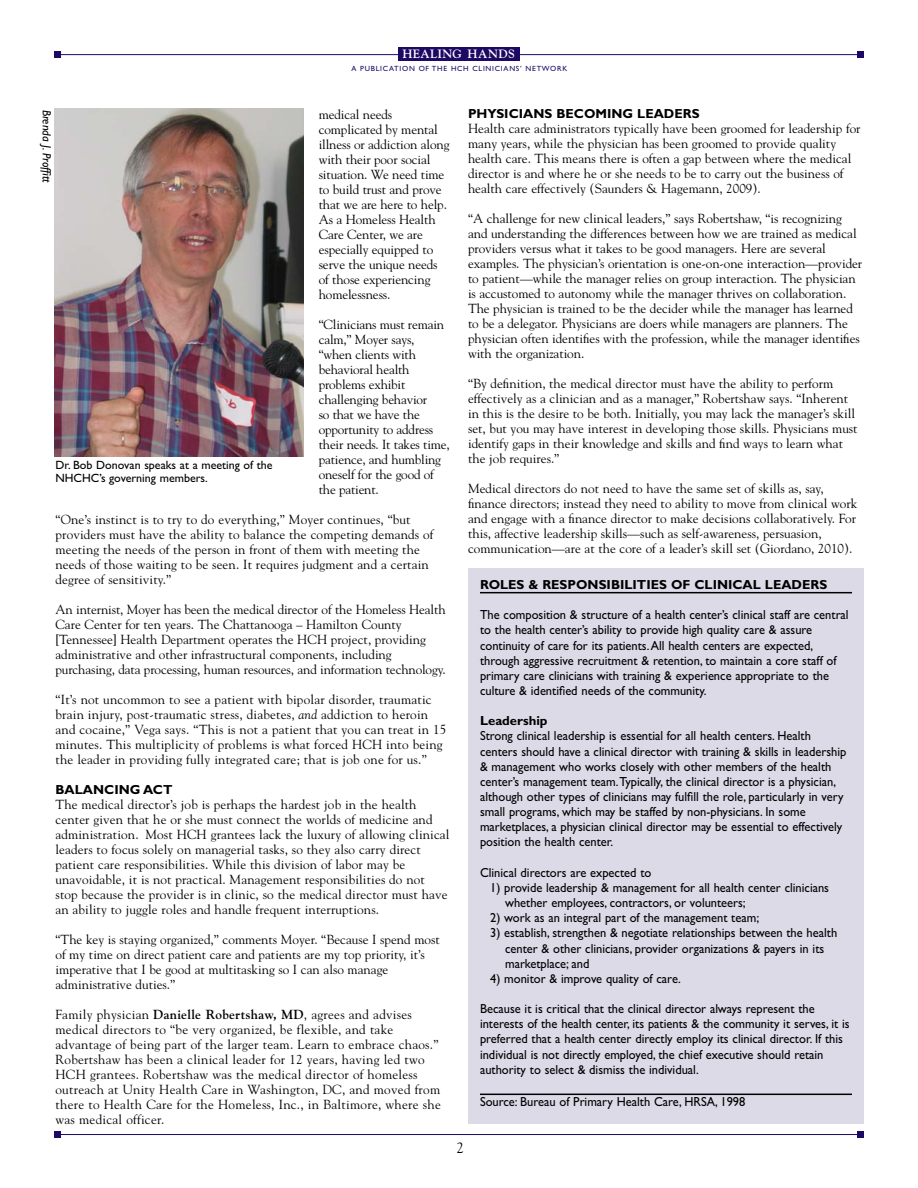
<style>
.page{position:relative;width:918px;height:1188px;background:#fff}
.page>*{position:absolute;margin:0;border:0;box-sizing:border-box;transform-origin:0 0}
.t1{font:15px "Goudy";color:#000}
.t2{font:13.2px/15px "Goudy";color:#000}
.t3{font:13.2px/15.1px "Gill Sans";color:#000;scale:.95 1}
.t4{font:13.2px/15px "Goudy";letter-spacing:.02em;color:#000}
.t5{font:700 13.2px "Gill Sans";color:#000}
.t6{font:12px/13.5px "Gill Sans";color:#000}
.t7{font:italic 12px "Gill Sans";color:#000}
.t8{font:700 12px "Goudy";letter-spacing:.03em;color:#fff}
.t9{font:7.5px "Gill Sans";letter-spacing:.1em;color:#1d0964}
.s1{font-family:"Goudy Italic Os F"}
.s2{font-weight:700}
</style>
<div class="page">
<img style="left:54px;top:108px;width:250px;height:348px">
<div style="left:468px;top:568px;width:396px;height:555px;background:#dddae8"></div>
<hr style="left:480px;top:592px;width:372px;height:1px;background:#000">
<hr style="left:480px;top:1094px;width:372px;height:1px;background:#000">
<hr style="left:54px;top:1134px;width:810px;height:1px;background:#1d0964">
<div style="left:857px;top:1131px;width:7px;height:7px;background:#1d0964"></div>
<div style="left:54px;top:1131px;width:7px;height:7px;background:#1d0964"></div>
<hr style="left:54px;top:54px;width:810px;height:1px;background:#1d0964">
<div style="left:857px;top:51px;width:7px;height:7px;background:#1d0964"></div>
<div style="left:54px;top:51px;width:7px;height:7px;background:#1d0964"></div>
<div style="left:398px;top:47px;width:122px;height:14px;background:#1d0964"></div>
<p class="t8" style="left:403px;top:47px;width:114px">HEALING HANDS</p>
<p class="t9" style="left:351px;top:64px;width:217px">A PUBLICATION OF THE HCH CLINICIANS’ NETWORK</p>
<p class="t2" style="left:319px;top:107px;width:132px">medical needs complicated by mental illness or addiction along with their poor social situation. We need time to build trust and prove that we are here to help.<br>As a Homeless Health<br>Care Center, we are especially equipped to serve the unique needs of those experiencing homelessness.</p>
<p class="t2" style="left:319px;top:317px;width:133px">“Clinicians must remain calm,” Moyer says, “when clients with behavioral health problems exhibit challenging behavior<br>so that we have the opportunity to address their needs. It takes time, patience, and humbling oneself for the good of the patient.</p>
<p class="t2" style="left:56px;top:512px;width:379px">“One’s instinct is to try to do everything,” Moyer continues, “but providers must have the ability to balance the competing demands of meeting the needs of the person in front of them with meeting the needs of those waiting to be seen. It requires judgment and a certain degree of sensitivity.”</p>
<p class="t2" style="left:56px;top:602px;width:392px">An internist, Moyer has been the medical director of the Homeless Health Care Center for ten years. The Chattanooga – Hamilton County [Tennessee] Health Department operates the HCH project, providing administrative and other infrastructural components, including purchasing, data processing, human resources, and information technology.</p>
<p class="t2" style="left:55px;top:692px;width:392px">“It’s not uncommon to see a patient with bipolar disorder, traumatic brain injury, post-traumatic stress, diabetes, <span class="s1">and</span> addiction to heroin and cocaine,” Vega says. “This is not a patient that you can treat in 15 minutes. This multiplicity of problems is what forced HCH into being the leader in providing fully integrated care; that is job one for us.”</p>
<p class="t5" style="left:56px;top:785px;width:119px">BALANCING ACT</p>
<p class="t2" style="left:56px;top:797px;width:396px">The medical director’s job is perhaps the hardest job in the health center given that he or she must connect the worlds of medicine and administration. Most HCH grantees lack the luxury of allowing clinical leaders to focus solely on managerial tasks, so they also carry direct patient care responsibilities. While this division of labor may be unavoidable, it is not practical. Management responsibilities do not stop because the provider is in clinic, so the medical director must have an ability to juggle roles and handle frequent interruptions.</p>
<p class="t2" style="left:56px;top:932px;width:386px">“The key is staying organized,” comments Moyer. “Because I spend most of my time on direct patient care and patients are my top priority, it’s imperative that I be good at multitasking so I can also manage administrative duties.”</p>
<p class="t4" style="left:55px;top:1007px;width:387px">Family physician <span class="s2">Danielle Robertshaw, MD</span>, agrees and advises medical directors to “be very organized, be flexible, and take advantage of being part of the larger team. Learn to embrace chaos.” Robertshaw has been a clinical leader for 12 years, having led two HCH grantees. Robertshaw was the medical director of homeless outreach at Unity Health Care in Washington, DC, and moved from there to Health Care for the Homeless, Inc., in Baltimore, where she was medical officer.</p>
<p class="t7" style="left:51px;top:110px;width:75px;rotate:90deg">Brenda J. Proffitt</p>
<p class="t6" style="left:56px;top:458px;width:219px">Dr. Bob Donovan speaks at a meeting of the<br>NHCHC’s governing members.</p>
<p class="t5" style="left:468px;top:109px;width:233px">PHYSICIANS BECOMING LEADERS</p>
<p class="t2" style="left:468px;top:121px;width:394px">Health care administrators typically have been groomed for leadership for many years, while the physician has been groomed to provide quality health care. This means there is often a gap between where the medical director is and where he or she needs to be to carry out the business of health care effectively (Saunders &amp; Hagemann, 2009).</p>
<p class="t2" style="left:468px;top:211px;width:396px">“A challenge for new clinical leaders,” says Robertshaw, “is recognizing and understanding the differences between how we are trained as medical providers versus what it takes to be good managers. Here are several examples. The physician’s orientation is one-on-one interaction—provider to patient—while the manager relies on group interaction. The physician is accustomed to autonomy while the manager thrives on collaboration.<br>The physician is trained to be the decider while the manager has learned to be a delegator. Physicians are doers while managers are planners. The physician often identifies with the profession, while the manager identifies with the organization.</p>
<p class="t2" style="left:468px;top:376px;width:391px">“By definition, the medical director must have the ability to perform effectively as a clinician and as a manager,” Robertshaw says. “Inherent in this is the desire to be both. Initially, you may lack the manager’s skill set, but you may have interest in developing those skills. Physicians must identify gaps in their knowledge and skills and find ways to learn what the job requires.”</p>
<p class="t2" style="left:468px;top:481px;width:391px">Medical directors do not need to have the same set of skills as, say, finance directors; instead they need to ability to move from clinical work and engage with a finance director to make decisions collaboratively. For this, affective leadership skills—such as self-awareness, persuasion, communication—are at the core of a leader’s skill set (Giordano, 2010).</p>
<p class="t5" style="left:480px;top:579px;width:349px">ROLES &amp; RESPONSIBILITIES OF CLINICAL LEADERS</p>
<p class="t3" style="left:480px;top:607px;width:390px">The composition &amp; structure of a health center’s clinical staff are central to the health center’s ability to provide high quality care &amp; assure continuity of care for its patients.All health centers are expected, through aggressive recruitment &amp; retention, to maintain a core staff of primary care clinicians with training &amp; experience appropriate to the culture &amp; identified needs of the community.</p>
<p class="t5" style="left:480px;top:716px;width:69px">Leadership</p>
<p class="t3" style="left:480px;top:728px;width:387px">Strong clinical leadership is essential for all health centers. Health centers should have a clinical director with training &amp; skills in leadership &amp; management who works closely with other members of the health center’s management team.Typically, the clinical director is a physician, although other types of clinicians may fulfill the role, particularly in very small programs, which may be staffed by non-physicians. In some marketplaces, a physician clinical director may be essential to effectively position the health center.</p>
<p class="t3" style="left:480px;top:865px;width:182px">Clinical directors are expected to</p>
<p class="t3" style="left:505px;top:880px;width:343px;text-indent:-15px">1) provide leadership &amp; management for all health center clinicians whether employees, contractors, or volunteers;</p>
<p class="t3" style="left:490px;top:910px;width:285px">2) work as an integral part of the management team;</p>
<p class="t3" style="left:505px;top:925px;width:351px;text-indent:-15px">3) establish, strengthen &amp; negotiate relationships between the health center &amp; other clinicians, provider organizations &amp; payers in its marketplace; and</p>
<p class="t3" style="left:490px;top:971px;width:202px">4) monitor &amp; improve quality of care.</p>
<p class="t3" style="left:480px;top:1001px;width:391px">Because it is critical that the clinical director always represent the interests of the health center, its patients &amp; the community it serves, it is preferred that a health center directly employ its clinical director. If this individual is not directly employed, the chief executive should retain authority to select &amp; dismiss the individual.</p>
<p class="t3" style="left:480px;top:1093px;width:281px">Source: Bureau of Primary Health Care, HRSA, 1998</p>
<p class="t1" style="left:457px;top:1139px;width:9px">2</p>
</div>
